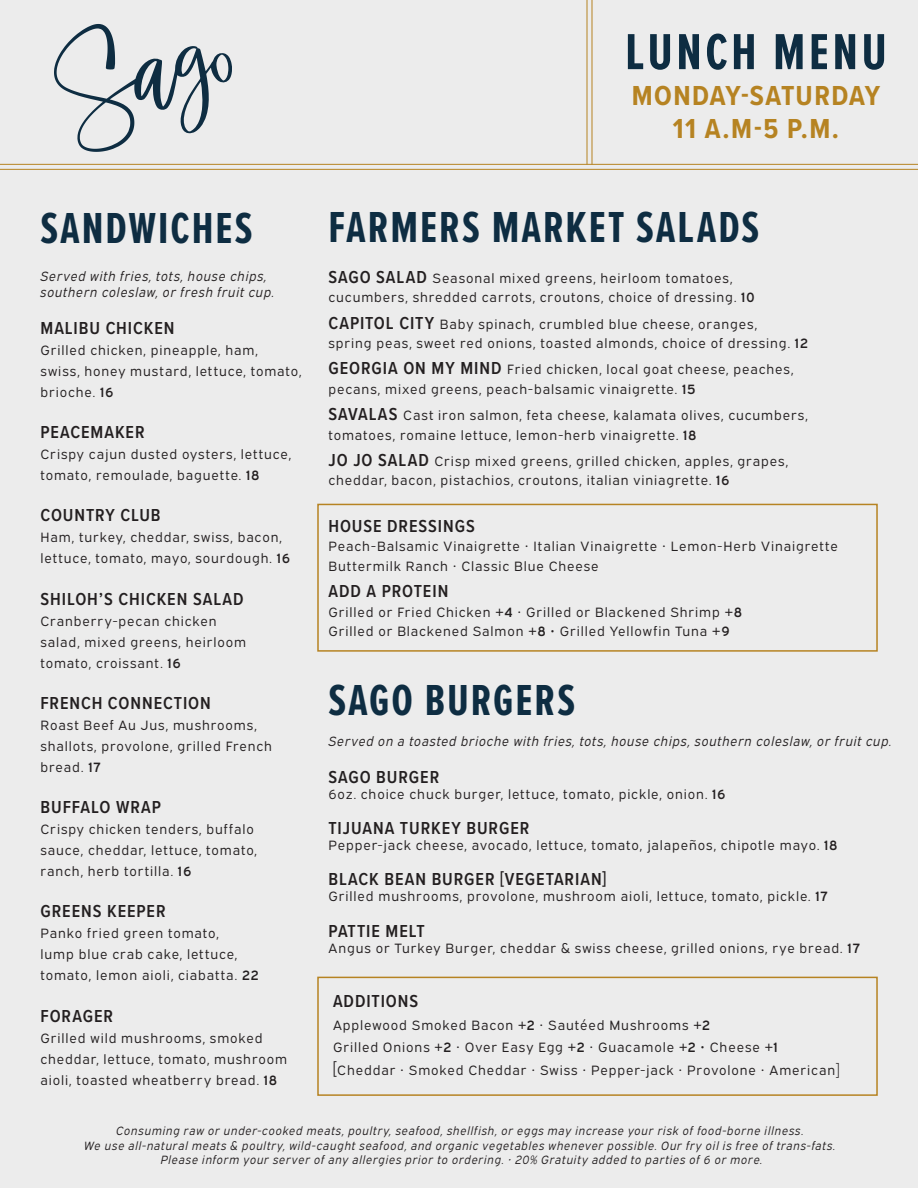
<style>
.page{position:relative;width:918px;height:1188px;background:#ececec}
.page>*{position:absolute;margin:0;border:0;box-sizing:border-box;transform-origin:0 0}
.t1{font:700 52.5px "Proxima Nova Ex Cn";letter-spacing:.065em;color:#0e2d42}
.t2{font:700 45px "Proxima Nova Ex Cn";letter-spacing:.045em;color:#0e2d42}
.t3{font:700 28.5px/33px "Proxima Nova Cond";letter-spacing:.045em;color:#b68322;text-align:center}
.t4{font:600 18px "Proxima Nova Cond";letter-spacing:.05em;color:#231f20}
.t5{font:13.5px/21px "Expressway Bk";letter-spacing:.065em;color:#231f20}
.t6{font:italic 13.5px/16.2px "Expressway Bk";letter-spacing:.065em;color:#231f20}
.t7{font:italic 12px/14.4px "Expressway Bk";letter-spacing:.065em;color:#231f20;text-align:center}
.s1{font-family:"Expressway Sb"}
.s2{font-family:"Proxima Nova Cond";font-weight:600;font-size:18px}
.s3{font-family:"Proxima Nova Cond";font-size:18px}
</style>
<div class="page">
<svg style="left:54px;top:24px;width:178px;height:128px"></svg>
<hr style="left:0;top:164px;width:918px;height:1px;background:#b68322">
<hr style="left:0;top:169px;width:918px;height:1px;background:#b68322">
<hr style="left:587px;top:0;width:1px;height:165px;background:#b68322">
<hr style="left:591px;top:0;width:1px;height:165px;background:#b68322">
<div style="left:317px;top:504px;width:561px;height:148px;border:2px solid #b68322"></div>
<div style="left:317px;top:977px;width:561px;height:119px;border:2px solid #b68322"></div>
<p class="t1" style="left:625px;top:14px;width:263px">LUNCH MENU</p>
<p class="t3" style="left:632px;top:78px;width:250px">MONDAY-SATURDAY<br>11 A.M-5 P.M.</p>
<p class="t2" style="left:40px;top:195px;width:214px">SANDWICHES</p>
<p class="t6" style="left:40px;top:266px;width:235px">Served with fries, tots, house chips, southern coleslaw, or fresh fruit cup.</p>
<p class="t4" style="left:40px;top:315px;width:136px">MALIBU CHICKEN</p>
<p class="t5" style="left:40px;top:338px;width:262px">Grilled chicken, pineapple, ham,<br>swiss, honey mustard, lettuce, tomato, brioche. <span class="s1">16</span></p>
<p class="t4" style="left:40px;top:419px;width:106px">PEACEMAKER</p>
<p class="t5" style="left:40px;top:443px;width:252px">Crispy cajun dusted oysters, lettuce, tomato, remoulade, baguette. <span class="s1">18</span></p>
<p class="t4" style="left:40px;top:502px;width:122px">COUNTRY CLUB</p>
<p class="t5" style="left:40px;top:526px;width:251px">Ham, turkey, cheddar, swiss, bacon, lettuce, tomato, mayo, sourdough. <span class="s1">16</span></p>
<p class="t4" style="left:40px;top:585px;width:205px">SHILOH’S CHICKEN SALAD</p>
<p class="t5" style="left:40px;top:609px;width:207px">Cranberry-pecan chicken salad, mixed greens, heirloom tomato, croissant. <span class="s1">16</span></p>
<p class="t4" style="left:40px;top:690px;width:172px">FRENCH CONNECTION</p>
<p class="t5" style="left:40px;top:713px;width:233px">Roast Beef Au Jus, mushrooms, shallots, provolone, grilled French bread. <span class="s1">17</span></p>
<p class="t4" style="left:40px;top:794px;width:122px">BUFFALO WRAP</p>
<p class="t5" style="left:40px;top:818px;width:218px">Crispy chicken tenders, buffalo sauce, cheddar, lettuce, tomato, ranch, herb tortilla. <span class="s1">16</span></p>
<p class="t4" style="left:40px;top:898px;width:127px">GREENS KEEPER</p>
<p class="t5" style="left:40px;top:922px;width:220px">Panko fried green tomato,<br>lump blue crab cake, lettuce, tomato, lemon aioli, ciabatta. <span class="s1">22</span></p>
<p class="t4" style="left:40px;top:1002px;width:74px">FORAGER</p>
<p class="t5" style="left:40px;top:1026px;width:248px">Grilled wild mushrooms, smoked cheddar, lettuce, tomato, mushroom aioli, toasted wheatberry bread. <span class="s1">18</span></p>
<p class="t2" style="left:328px;top:194px;width:432px">FARMERS MARKET SALADS</p>
<p class="t5" style="left:328px;top:267px;width:428px;line-height:19.5px"><span class="s2">SAGO SALAD</span> Seasonal mixed greens, heirloom tomatoes, cucumbers, shredded carrots, croutons, choice of dressing. <span class="s1">10</span></p>
<p class="t5" style="left:328px;top:313px;width:481px;line-height:19.5px"><span class="s2">CAPITOL CITY</span> Baby spinach, crumbled blue cheese, oranges,<br>spring peas, sweet red onions, toasted almonds, choice of dressing. <span class="s1">12</span></p>
<p class="t5" style="left:328px;top:359px;width:466px;line-height:19.5px"><span class="s2">GEORGIA ON MY MIND</span> Fried chicken, local goat cheese, peaches, pecans, mixed greens, peach-balsamic vinaigrette. <span class="s1">15</span></p>
<p class="t5" style="left:328px;top:404px;width:481px;line-height:19.5px"><span class="s2">SAVALAS</span> Cast iron salmon, feta cheese, kalamata olives, cucumbers, tomatoes, romaine lettuce, lemon-herb vinaigrette. <span class="s1">18</span></p>
<p class="t5" style="left:328px;top:450px;width:461px;line-height:19.5px"><span class="s2">JO JO SALAD</span> Crisp mixed greens, grilled chicken, apples, grapes, cheddar, bacon, pistachios, croutons, italian viniagrette. <span class="s1">16</span></p>
<p class="t4" style="left:328px;top:513px;width:148px">HOUSE DRESSINGS</p>
<p class="t5" style="left:328px;top:536px;width:511px;line-height:19.5px">Peach-Balsamic Vinaigrette • Italian Vinaigrette • Lemon-Herb Vinaigrette<br>Buttermilk Ranch • Classic Blue Cheese</p>
<p class="t4" style="left:328px;top:578px;width:121px">ADD A PROTEIN</p>
<p class="t5" style="left:328px;top:601px;width:415px;line-height:19.5px">Grilled or Fried Chicken <span class="s1">+4</span> • Grilled or Blackened Shrimp <span class="s1">+8<br></span>Grilled or Blackened Salmon <span class="s1">+8 •</span> Grilled Yellowfin Tuna <span class="s1">+9</span></p>
<p class="t2" style="left:328px;top:667px;width:248px">SAGO BURGERS</p>
<p class="t6" style="left:328px;top:732px;width:565px">Served on a toasted brioche with fries, tots, house chips, southern coleslaw, or fruit cup.</p>
<p class="t4" style="left:328px;top:763px;width:112px">SAGO BURGER</p>
<p class="t5" style="left:328px;top:782px;width:399px">6oz. choice chuck burger, lettuce, tomato, pickle, onion. <span class="s1">16</span></p>
<p class="t4" style="left:328px;top:815px;width:202px">TIJUANA TURKEY BURGER</p>
<p class="t5" style="left:328px;top:834px;width:510px">Pepper-jack cheese, avocado, lettuce, tomato, jalapeños, chipotle mayo. <span class="s1">18</span></p>
<p class="t4" style="left:328px;top:866px;width:279px">BLACK BEAN BURGER [VEGETARIAN]</p>
<p class="t5" style="left:328px;top:885px;width:501px">Grilled mushrooms, provolone, mushroom aioli, lettuce, tomato, pickle. <span class="s1">17</span></p>
<p class="t4" style="left:328px;top:917px;width:98px">PATTIE MELT</p>
<p class="t5" style="left:328px;top:936px;width:533px">Angus or Turkey Burger, cheddar &amp; swiss cheese, grilled onions, rye bread. <span class="s1">17</span></p>
<p class="t4" style="left:333px;top:988px;width:87px">ADDITIONS</p>
<p class="t5" style="left:333px;top:1012px;width:509px;line-height:22.5px">Applewood Smoked Bacon <span class="s1">+2</span> • Sautéed Mushrooms <span class="s1">+2<br></span>Grilled Onions <span class="s1">+2</span> • Over Easy Egg <span class="s1">+2</span> • Guacamole <span class="s1">+2 •</span> Cheese <span class="s1">+1 </span><span class="s3">[</span>Cheddar • Smoked Cheddar • Swiss • Pepper-jack • Provolone • American]</p>
<p class="t7" style="left:84px;top:1123px;width:753px">Consuming raw or under-cooked meats, poultry, seafood, shellfish, or eggs may increase your risk of food-borne illness.<br>We use all-natural meats &amp; poultry, wild-caught seafood, and organic vegetables whenever possible. Our fry oil is free of trans-fats.<br>Please inform your server of any allergies prior to ordering. • 20% Gratuity added to parties of 6 or more.</p>
</div>
